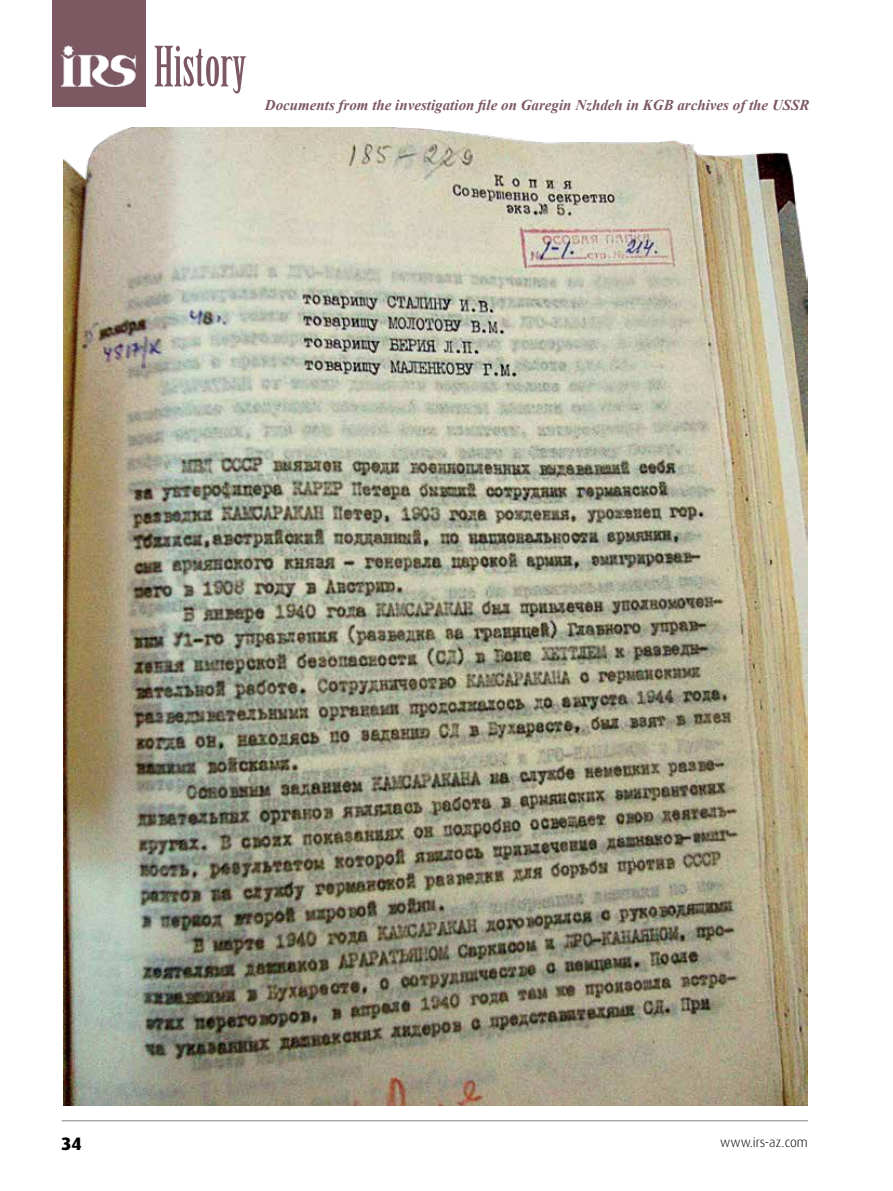
<style>
.page{position:relative;width:893px;height:1191px;background:#fff}
.page>*{position:absolute;margin:0;border:0;box-sizing:border-box;transform-origin:0 0}
.t1{font:54.15px "Birch Std";color:#7b5862}
.t2{font:800 18px "Dax Pro";color:#000}
.t3{font:italic 700 15px "Times New Roman";color:#7b5862}
.t4{font:300 13.5px "Dax Pro";color:#000}
</style>
<div class="page">
<hr style="left:62px;top:1120px;width:746px;height:1px;background:#808285">
<div style="left:52px;top:0;width:94px;height:106px;background:#7b5862"></div>
<img style="left:60px;top:45px;width:77px;height:41px">
<img style="left:64px;top:127px;width:744px;height:978px">
<h1 class="t1" style="left:154px;top:36px;width:94px">History</h1>
<p class="t3" style="left:265px;top:94px;width:546px">Documents from the investigation file on Garegin Nzhdeh in KGB archives of the USSR</p>
<p class="t2" style="left:62px;top:1131px;width:21px">34</p>
<p class="t4" style="left:720px;top:1133px;width:89px">www.irs-az.com</p>
</div>
